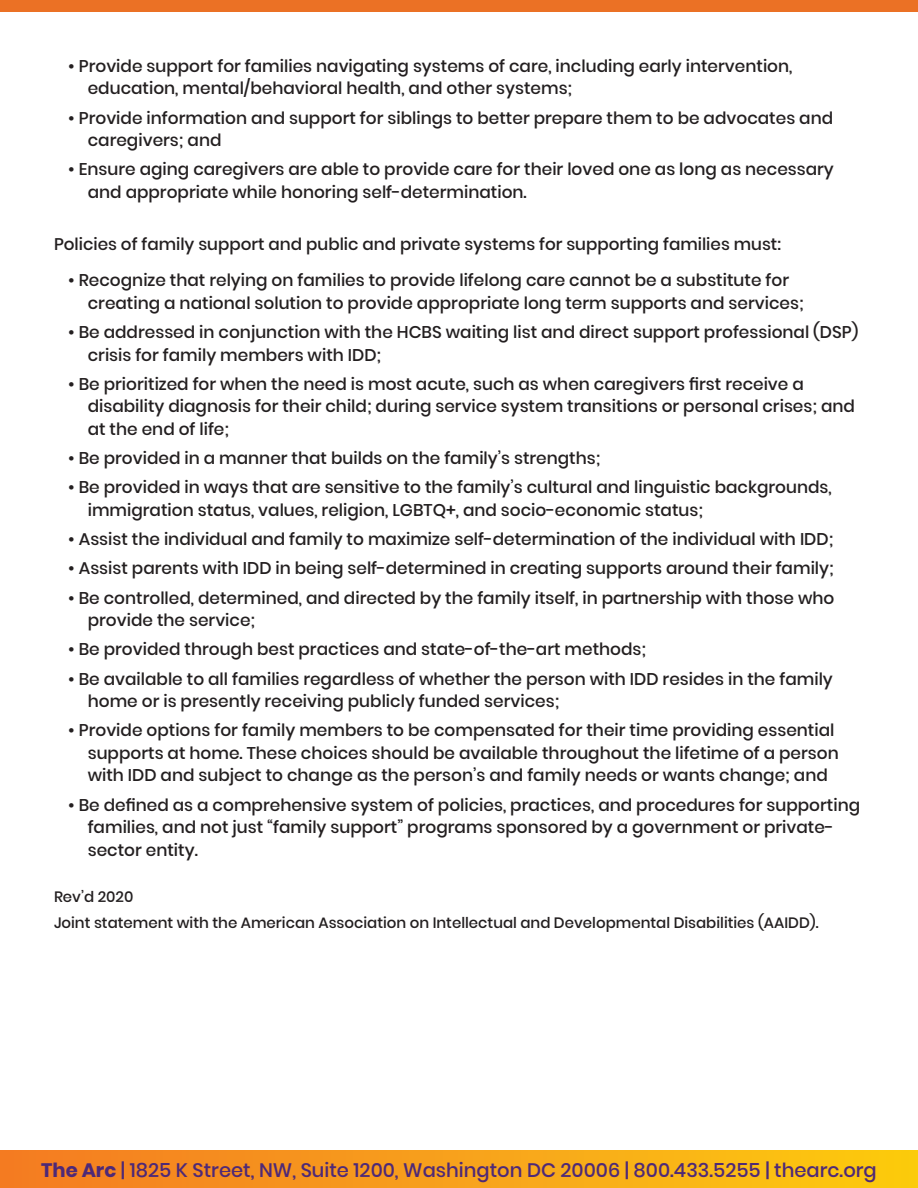
<style>
.page{position:relative;width:918px;height:1188px;background:#fff}
.page>*{position:absolute;margin:0;border:0;box-sizing:border-box;transform-origin:0 0}
.t1{font:500 19.5px "Poppins";color:#4e2977}
.bullets{font:500 16.95px/22.5px "Poppins";color:#231f20}
.body{font:500 16.8px "Poppins";color:#231f20}
.revision2{font:500 15px "Poppins";color:#231f20}
.revision{font:500 15px "Poppins";color:#231f20}
.s1{font-weight:700}
</style>
<div class="page">
<div style="left:0;top:0;width:918px;height:12px;background:#eb7125"></div>
<div style="left:0;top:1151px;width:918px;height:37px;background:linear-gradient(to right,#f47924,#fccb0f)"></div>
<p class="bullets" style="left:88px;top:55px;width:706px;text-indent:-20px">• Provide support for families navigating systems of care, including early intervention, education, mental/behavioral health, and other systems;</p>
<p class="bullets" style="left:88px;top:106px;width:747px;text-indent:-20px">• Provide information and support for siblings to better prepare them to be advocates and caregivers; and</p>
<p class="bullets" style="left:88px;top:158px;width:748px;text-indent:-20px">• Ensure aging caregivers are able to provide care for their loved one as long as necessary and appropriate while honoring self-determination.</p>
<p class="body" style="left:54px;top:235px;width:729px">Policies of family support and public and private systems for supporting families must:</p>
<p class="bullets" style="left:88px;top:269px;width:718px;text-indent:-20px">• Recognize that relying on families to provide lifelong care cannot be a substitute for creating a national solution to provide appropriate long term supports and services;</p>
<p class="bullets" style="left:88px;top:321px;width:772px;text-indent:-20px">• Be addressed in conjunction with the HCBS waiting list and direct support professional (DSP) crisis for family members with IDD;</p>
<p class="bullets" style="left:88px;top:373px;width:769px;text-indent:-20px">• Be prioritized for when the need is most acute, such as when caregivers first receive a disability diagnosis for their child; during service system transitions or personal crises; and at the end of life;</p>
<p class="bullets" style="left:68px;top:447px;width:534px">• Be provided in a manner that builds on the family’s strengths;</p>
<p class="bullets" style="left:88px;top:476px;width:746px;text-indent:-20px">• Be provided in ways that are sensitive to the family’s cultural and linguistic backgrounds, immigration status, values, religion, LGBTQ+, and socio-economic status;</p>
<p class="bullets" style="left:68px;top:528px;width:767px">• Assist the individual and family to maximize self-determination of the individual with IDD;</p>
<p class="bullets" style="left:68px;top:557px;width:767px">• Assist parents with IDD in being self-determined in creating supports around their family;</p>
<p class="bullets" style="left:88px;top:586px;width:748px;text-indent:-20px">• Be controlled, determined, and directed by the family itself, in partnership with those who provide the service;</p>
<p class="bullets" style="left:68px;top:638px;width:580px">• Be provided through best practices and state-of-the-art methods;</p>
<p class="bullets" style="left:88px;top:667px;width:747px;text-indent:-20px">• Be available to all families regardless of whether the person with IDD resides in the family home or is presently receiving publicly funded services;</p>
<p class="bullets" style="left:88px;top:719px;width:753px;text-indent:-20px">• Provide options for family members to be compensated for their time providing essential supports at home. These choices should be available throughout the lifetime of a person with IDD and subject to change as the person’s and family needs or wants change; and</p>
<p class="bullets" style="left:88px;top:793px;width:774px;text-indent:-20px">• Be defined as a comprehensive system of policies, practices, and procedures for supporting families, and not just “family support” programs sponsored by a government or private&shy;sector entity.</p>
<p class="revision" style="left:54px;top:888px;width:81px">Rev’d 2020</p>
<p class="revision2" style="left:54px;top:914px;width:766px">Joint statement with the American Association on Intellectual and Developmental Disabilities (AAIDD).</p>
<p class="t1" style="left:41px;top:1159px;width:837px"><span class="s1">The Arc</span> | 1825 K Street, NW, Suite 1200, Washington DC 20006 | 800.433.5255 | thearc.org</p>
</div>
